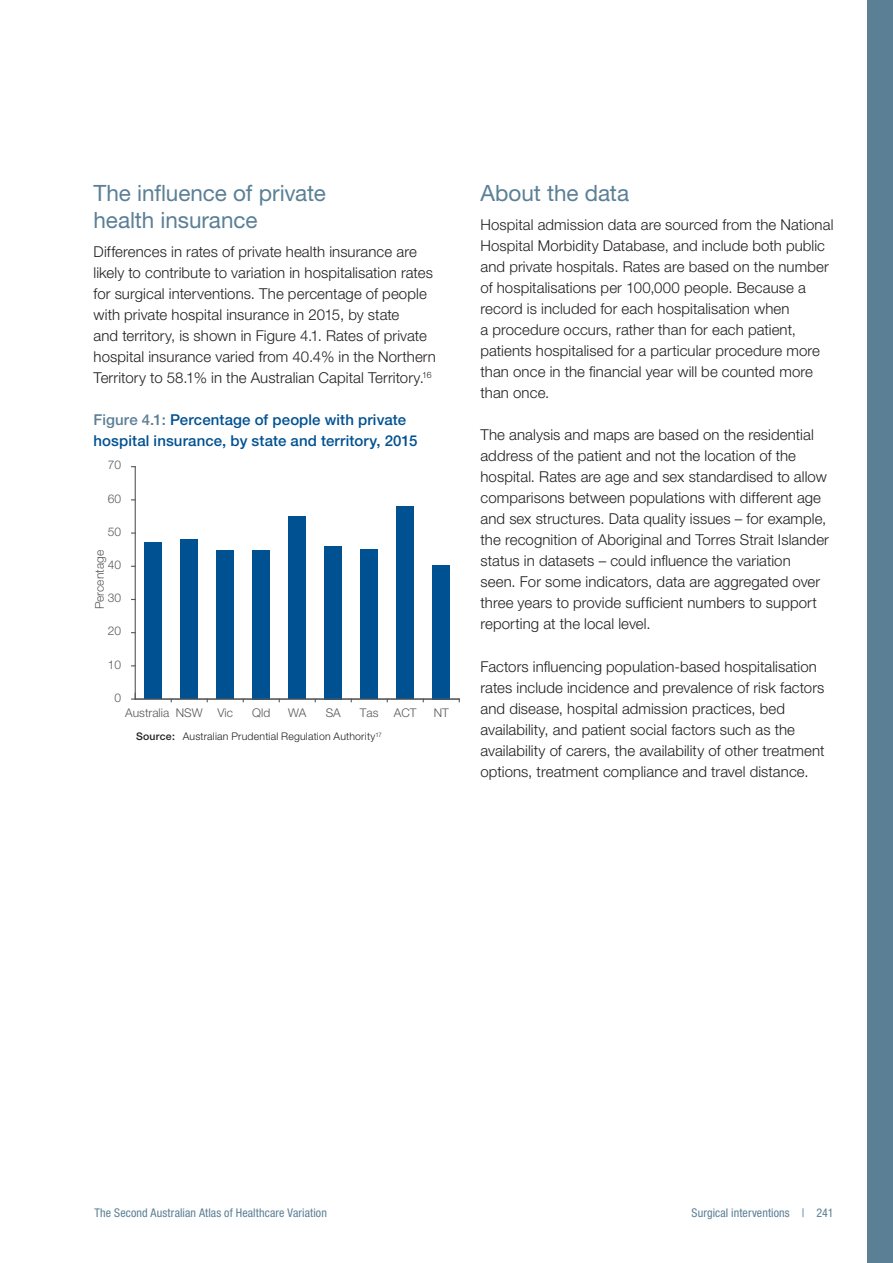
<style>
.page{position:relative;width:893px;height:1263px;background:#fff}
.page>*{position:absolute;margin:0;border:0;box-sizing:border-box;transform-origin:0 0}
.t1{font:22.5px/27px "Helvetica Neue";letter-spacing:-.005em;color:#5b7f95}
.t2{font:300 15px/21px "Helvetica Neue";letter-spacing:.005em;color:#231f20}
.t3{font:500 15px/21px "Helvetica Neue";letter-spacing:.005em;color:#005192}
.t4{font:condensed 12px "Helvetica Neue";letter-spacing:.01em;color:#5b7f95}
.t5{font:300 12px "Helvetica Neue";color:#57585a}
.t6{font:300 10.5px "Helvetica Neue";letter-spacing:.02em;color:#231f20}
.s1{color:#5b7f95}
.s2{font-weight:500}
</style>
<div class="page">
<div style="left:867px;top:0;width:26px;height:1263px;background:#5b7f95"></div>
<hr style="left:135px;top:467px;width:1px;height:232px;background:#57585a">
<div style="left:145px;top:542px;width:17px;height:157px;background:#005192"></div>
<div style="left:181px;top:540px;width:17px;height:159px;background:#005192"></div>
<div style="left:217px;top:550px;width:17px;height:149px;background:#005192"></div>
<div style="left:253px;top:550px;width:17px;height:149px;background:#005192"></div>
<div style="left:289px;top:516px;width:17px;height:183px;background:#005192"></div>
<div style="left:325px;top:546px;width:17px;height:153px;background:#005192"></div>
<div style="left:361px;top:549px;width:17px;height:150px;background:#005192"></div>
<div style="left:397px;top:506px;width:17px;height:193px;background:#005192"></div>
<div style="left:433px;top:565px;width:17px;height:134px;background:#005192"></div>
<hr style="left:135px;top:698px;width:324px;height:2px;background:#57585a">
<h1 class="t1" style="left:94px;top:179px;width:234px">The influence of private health insurance</h1>
<p class="t2" style="left:94px;top:241px;width:344px">Differences in rates of private health insurance are likely to contribute to variation in hospitalisation rates for surgical interventions. The percentage of people with private hospital insurance in 2015, by state<br>and territory, is shown in Figure 4.1. Rates of private hospital insurance varied from 40.4% in the Northern Territory to 58.1% in the Australian Capital Territory.<sup>16</sup></p>
<p class="t3" style="left:94px;top:409px;width:325px"><span class="s1">Figure 4.1:</span> Percentage of people with private hospital insurance, by state and territory, 2015</p>
<p class="t5" style="left:108px;top:458px;width:15px">70</p>
<p class="t5" style="left:108px;top:491px;width:15px">60</p>
<p class="t5" style="left:108px;top:524px;width:15px">50</p>
<p class="t5" style="left:92px;top:609px;width:61px;rotate:-90deg">Percentage</p>
<p class="t5" style="left:108px;top:557px;width:15px">40</p>
<p class="t5" style="left:108px;top:591px;width:15px">30</p>
<p class="t5" style="left:108px;top:624px;width:15px">20</p>
<p class="t5" style="left:108px;top:657px;width:15px">10</p>
<p class="t5" style="left:115px;top:690px;width:8px">0</p>
<p class="t5" style="left:125px;top:705px;width:109px">Australia NSW Vic</p>
<p class="t5" style="left:252px;top:705px;width:19px">Qld</p>
<p class="t5" style="left:288px;top:705px;width:20px">WA</p>
<p class="t5" style="left:326px;top:705px;width:17px">SA</p>
<p class="t5" style="left:360px;top:705px;width:20px">Tas</p>
<p class="t5" style="left:434px;top:705px;width:17px">NT</p>
<p class="t6" style="left:136px;top:730px;width:247px"><span class="s2">Source:</span> Australian Prudential Regulation Authority<sup>17</sup></p>
<p class="t5" style="left:394px;top:705px;width:24px">ACT</p>
<h1 class="t1" style="left:480px;top:179px;width:150px">About the data</h1>
<p class="t2" style="left:480px;top:214px;width:354px">Hospital admission data are sourced from the National Hospital Morbidity Database, and include both public and private hospitals. Rates are based on the number of hospitalisations per 100,000 people. Because a record is included for each hospitalisation when<br>a procedure occurs, rather than for each patient, patients hospitalised for a particular procedure more than once in the financial year will be counted more than once.</p>
<p class="t2" style="left:480px;top:424px;width:350px">The analysis and maps are based on the residential address of the patient and not the location of the hospital. Rates are age and sex standardised to allow comparisons between populations with different age and sex structures. Data quality issues – for example, the recognition of Aboriginal and Torres Strait Islander status in datasets – could influence the variation seen. For some indicators, data are aggregated over three years to provide sufficient numbers to support reporting at the local level.</p>
<p class="t2" style="left:480px;top:655px;width:346px">Factors influencing population-based hospitalisation rates include incidence and prevalence of risk factors and disease, hospital admission practices, bed availability, and patient social factors such as the availability of carers, the availability of other treatment options, treatment compliance and travel distance.</p>
<p class="t4" style="left:94px;top:1206px;width:234px">The Second Australian Atlas of Healthcare Variation</p>
<p class="t4" style="left:692px;top:1206px;width:143px">Surgical interventions | 241</p>
</div>
